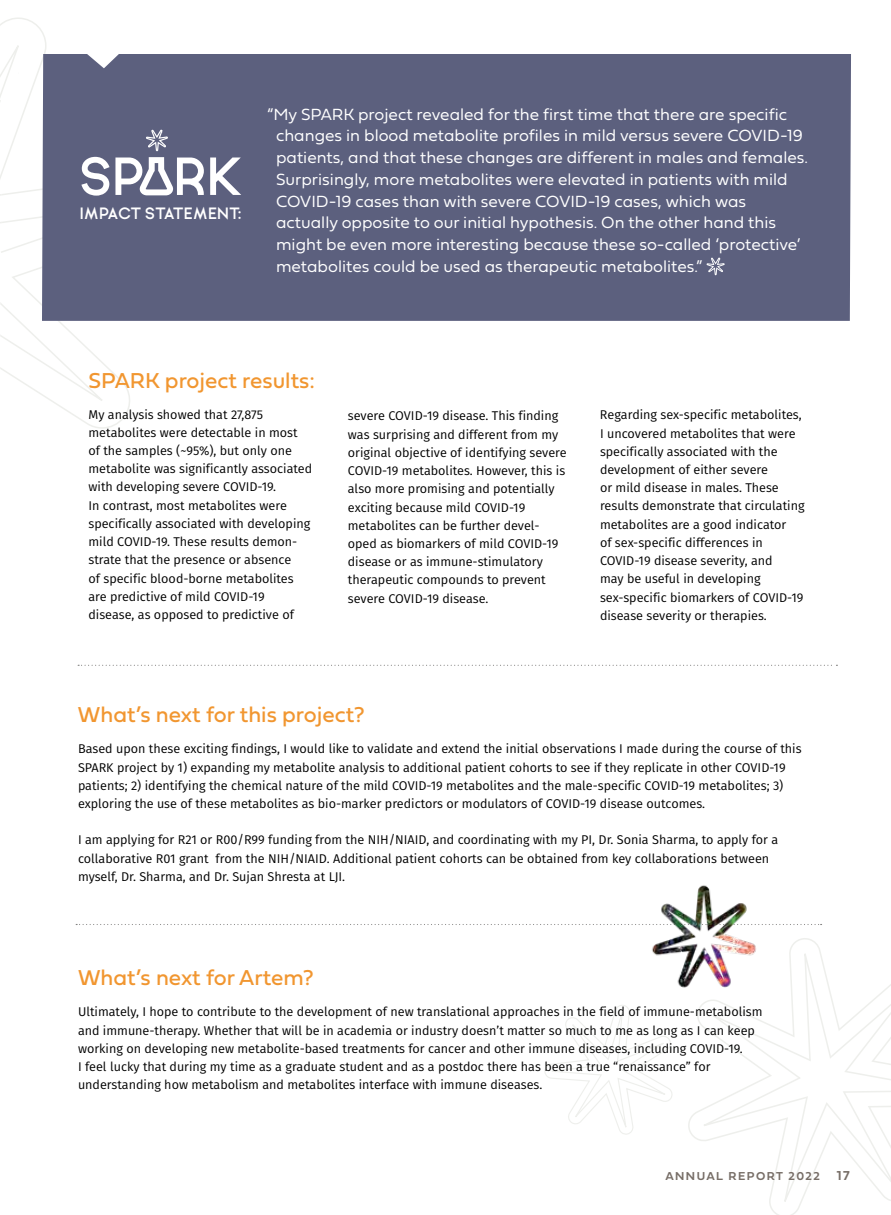
<style>
.page{position:relative;width:891px;height:1215px;background:#fff}
.page>*{position:absolute;margin:0;border:0;box-sizing:border-box;transform-origin:0 0}
.t1{font:22.5px "Fieldwork Geo Regular";color:#f19630}
.t2{font:16.8px/21.8px "Fieldwork Geo Light";color:#fff}
.t3{font:700 15.6px "Ginora Sans";letter-spacing:.03em;color:#fff}
.t4{font:700 13.5px "Fieldwork Hum Demi";color:#776e67}
.t5{font:12.6px/18.1px "Fira Sans";color:#000}
.t6{font:700 12px "Fieldwork Hum Demi";letter-spacing:.12em;color:#776e67}
</style>
<div class="page">
<svg style="left:544px;top:1005px;width:129px;height:130px"></svg>
<svg style="left:688px;top:938px;width:203px;height:277px"></svg>
<svg style="left:78px;top:665px;width:759px;height:1px"></svg>
<svg style="left:76px;top:924px;width:746px;height:1px"></svg>
<div style="left:204px;top:54px;width:647px;height:267px;background:#5c607e"></div>
<svg style="left:210px;top:158px;width:31px;height:37px"></svg>
<svg style="left:707px;top:258px;width:18px;height:17px"></svg>
<svg style="left:0;top:18px;width:204px;height:411px"></svg>
<img style="left:629px;top:885px;width:133px;height:104px">
<p class="t3" style="left:80px;top:205px;width:164px">IMPACT STATEMENT:</p>
<p class="t2" style="left:276px;top:102px;width:534px;text-indent:-9px">“My SPARK project revealed for the first time that there are specific changes in blood metabolite profiles in mild versus severe COVID-19 patients, and that these changes are different in males and females.<br>Surprisingly, more metabolites were elevated in patients with mild COVID-19 cases than with severe COVID-19 cases, which was actually opposite to our initial hypothesis. On the other hand this might be even more interesting because these so-called ‘protective’ metabolites could be used as therapeutic metabolites.”</p>
<h1 class="t1" style="left:88px;top:362px;width:228px">SPARK project results:</h1>
<p class="t5" style="left:88px;top:405px;width:225px">My analysis showed that 27,875 metabolites were detectable in most of the samples (~95%), but only one metabolite was significantly associated with developing severe COVID-19.<br>In contrast, most metabolites were specifically associated with developing mild COVID-19. These results demon&shy;strate that the presence or absence<br>of specific blood-borne metabolites are predictive of mild COVID-19 disease, as opposed to predictive of</p>
<p class="t5" style="left:348px;top:407px;width:220px">severe COVID-19 disease. This finding was surprising and different from my original objective of identifying severe COVID-19 metabolites. However, this is also more promising and potentially exciting because mild COVID-19 metabolites can be further devel&shy;oped as biomarkers of mild COVID-19 disease or as immune-stimulatory therapeutic compounds to prevent severe COVID-19 disease.</p>
<p class="t5" style="left:600px;top:406px;width:206px">Regarding sex-specific metabolites, I uncovered metabolites that were specifically associated with the development of either severe<br>or mild disease in males. These results demonstrate that circulating metabolites are a good indicator<br>of sex-specific differences in COVID-19 disease severity, and<br>may be useful in developing sex-specific biomarkers of COVID-19 disease severity or therapies.</p>
<h1 class="t1" style="left:78px;top:697px;width:288px">What’s next for this project?</h1>
<p class="t5" style="left:78px;top:740px;width:725px">Based upon these exciting findings, I would like to validate and extend the initial observations I made during the course of this SPARK project by 1) expanding my metabolite analysis to additional patient cohorts to see if they replicate in other COVID-19 patients; 2) identifying the chemical nature of the mild COVID-19 metabolites and the male-specific COVID-19 metabolites; 3) exploring the use of these metabolites as bio-marker predictors or modulators of COVID-19 disease outcomes.</p>
<p class="t5" style="left:78px;top:831px;width:702px">I am applying for R21 or R00/R99 funding from the NIH/NIAID, and coordinating with my PI, Dr. Sonia Sharma, to apply for a collaborative R01 grant from the NIH/NIAID. Additional patient cohorts can be obtained from key collaborations between myself, Dr. Sharma, and Dr. Sujan Shresta at LJI.</p>
<h1 class="t1" style="left:78px;top:960px;width:237px">What’s next for Artem?</h1>
<p class="t5" style="left:78px;top:1003px;width:686px">Ultimately, I hope to contribute to the development of new translational approaches in the field of immune-metabolism and immune-therapy. Whether that will be in academia or industry doesn’t matter so much to me as long as I can keep working on developing new metabolite-based treatments for cancer and other immune diseases, including COVID-19.<br>I feel lucky that during my time as a graduate student and as a postdoc there has been a true “renaissance” for understanding how metabolism and metabolites interface with immune diseases.</p>
<p class="t6" style="left:665px;top:1166px;width:156px">ANNUAL REPORT 2022</p>
<p class="t4" style="left:837px;top:1165px;width:15px">17</p>
</div>
